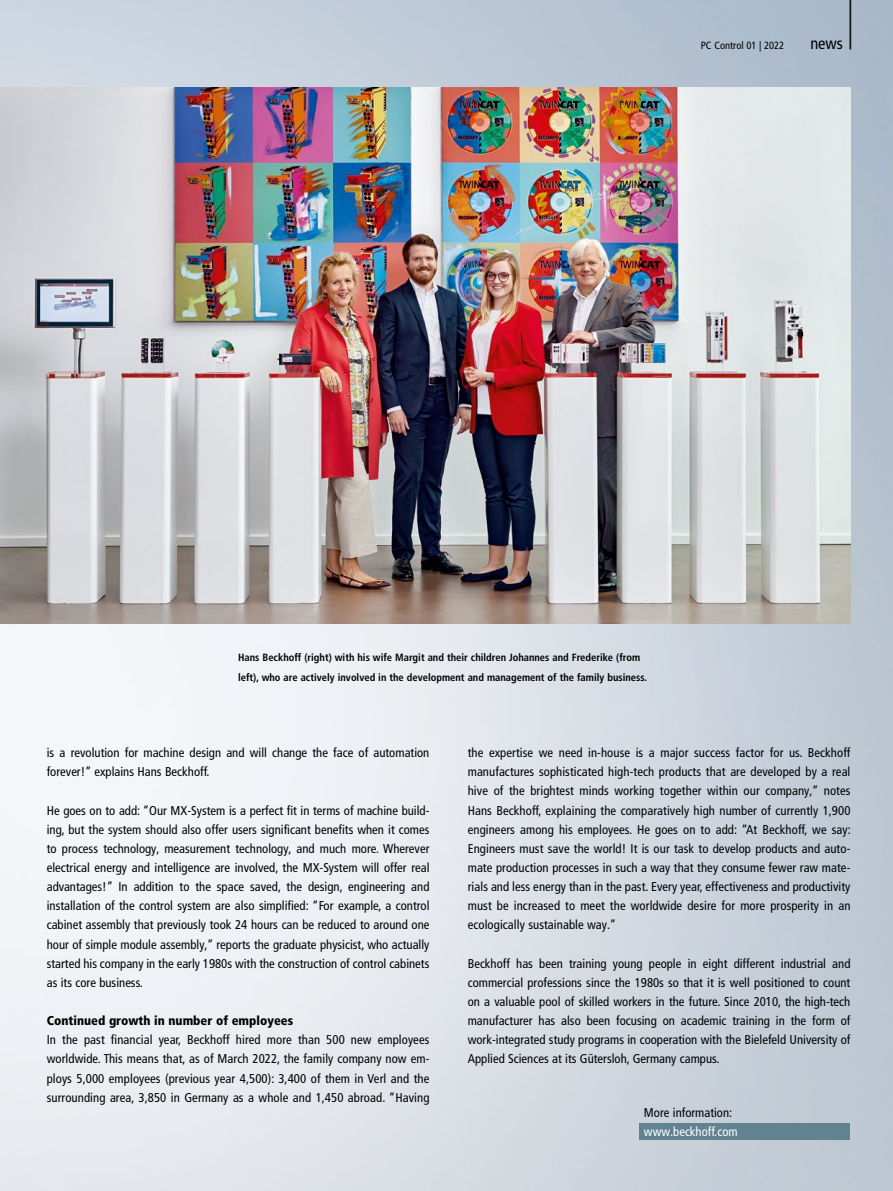
<style>
.page{position:relative;width:893px;height:1191px;background:#fff}
.page>*{position:absolute;margin:0;border:0;box-sizing:border-box;transform-origin:0 0}
.t1{font:300 condensed 61.8px "Frutiger LT Pro";color:#000;scale:.49 1}
.t2{font:condensed 16.5px "Frutiger LT Pro";color:#000}
.t3{font:condensed 12.75px/19.2px "Frutiger LT Pro";color:#000;text-align:justify}
.t4{font:900 condensed 12.75px "Frutiger LT Pro";color:#000}
.t5{font:condensed 12.75px "Frutiger LT Pro";color:#fff}
.t6{font:700 condensed 10.5px/19.2px "Frutiger LT Pro";color:#000}
.t7{font:condensed 10.5px "Frutiger LT Pro";color:#000}
</style>
<div class="page">
<img style="left:0;top:0;width:893px;height:1191px">
<div style="left:640px;top:1123px;width:210px;height:16px;background:#608291"></div>
<img style="left:1px;top:87px;width:849px;height:536px">
<h1 class="t1" style="left:847px;top:-23px;width:15px">|</h1>
<p class="t7" style="left:701px;top:39px;width:85px">PC Control 01 | 2022</p>
<p class="t2" style="left:810px;top:34px;width:34px">news</p>
<p class="t6" style="left:238px;top:648px;width:410px">Hans Beckhoff (right) with his wife Margit and their children Johannes and Frederike (from left), who are actively involved in the development and management of the family business.</p>
<p class="t3" style="left:47px;top:743px;width:384px">is a revolution for machine design and will change the face of automation forever!” explains Hans Beckhoff.</p>
<p class="t3" style="left:47px;top:800px;width:384px">He goes on to add: “Our MX-System is a perfect fit in terms of machine build&shy;ing, but the system should also offer users significant benefits when it comes to process technology, measurement technology, and much more. Wherever electrical energy and intelligence are involved, the MX-System will offer real advantages!” In addition to the space saved, the design, engineering and installation of the control system are also simplified: “For example, a control cabinet assembly that previously took 24 hours can be reduced to around one hour of simple module assembly,” reports the graduate physicist, who actually started his company in the early 1980s with the construction of control cabinets as its core business.</p>
<p class="t4" style="left:47px;top:1013px;width:248px">Continued growth in number of employees</p>
<p class="t3" style="left:47px;top:1030px;width:384px">In the past financial year, Beckhoff hired more than 500 new employees worldwide. This means that, as of March 2022, the family company now em&shy;ploys 5,000 employees (previous year 4,500): 3,400 of them in Verl and the surrounding area, 3,850 in Germany as a whole and 1,450 abroad. “Having</p>
<p class="t3" style="left:468px;top:743px;width:385px">the expertise we need in-house is a major success factor for us. Beckhoff manufactures sophisticated high-tech products that are developed by a real hive of the brightest minds working together within our company,” notes Hans Beckhoff, explaining the comparatively high number of currently 1,900 engineers among his employees. He goes on to add: “At Beckhoff, we say:<br>Engineers must save the world! It is our task to develop products and auto&shy;mate production processes in such a way that they consume fewer raw mate&shy;rials and less energy than in the past. Every year, effectiveness and productivity must be increased to meet the worldwide desire for more prosperity in an ecologically sustainable way.”</p>
<p class="t3" style="left:468px;top:953px;width:384px">Beckhoff has been training young people in eight different industrial and commercial professions since the 1980s so that it is well positioned to count on a valuable pool of skilled workers in the future. Since 2010, the high-tech manufacturer has also been focusing on academic training in the form of work-integrated study programs in cooperation with the Bielefeld University of Applied Sciences at its Gütersloh, Germany campus.</p>
<p class="t3" style="left:644px;top:1103px;width:90px">More information:</p>
<p class="t5" style="left:644px;top:1124px;width:95px">www.beckhoff.com</p>
</div>
